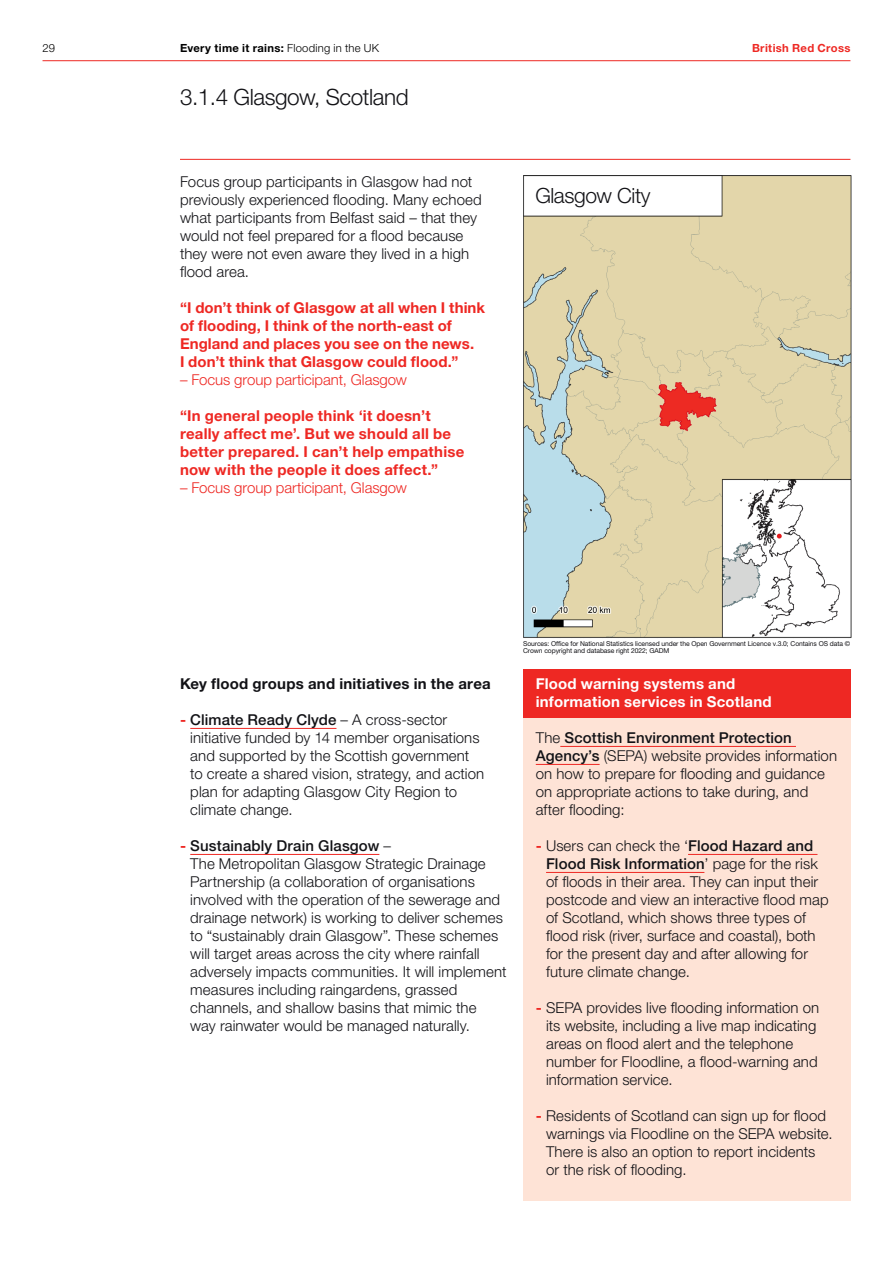
<style>
.page{position:relative;width:893px;height:1263px;background:#fff}
.page>*{position:absolute;margin:0;border:0;box-sizing:border-box;transform-origin:0 0}
.t1{font:300 22.5px "Helvetica Neue LT Pro";letter-spacing:-.02em;color:#121216}
.t2{font:300 21px "Helvetica Neue LT Pro";letter-spacing:-.02em;color:#121216}
.t3{font:300 15px/18px "Helvetica Neue LT Pro";letter-spacing:.005em;color:#121216}
.t4{font:700 15px/18px "Helvetica Neue LT Pro";letter-spacing:.01em;color:#ee2823}
.t5{font:300 15px "Helvetica Neue LT Pro";letter-spacing:-.005em;color:#ee2823}
.t6{font:700 15px/18px "Helvetica Neue LT Pro";letter-spacing:.015em;color:#fff}
.t7{font:700 15px "Helvetica Neue LT Pro";letter-spacing:.015em;color:#121216}
.t8{font:700 11.25px "Helvetica Neue LT Pro";letter-spacing:.03em;color:#000001}
.t9{font:700 11.25px "Helvetica Neue LT Pro";letter-spacing:.03em;color:#ee2823}
.t10{font:300 11.25px "Helvetica Neue LT Pro";color:#000001}
.t11{font:6.75px/7.5px "Helvetica Neue LT Pro";letter-spacing:-.01em;color:#121216}
.s1{font-weight:300}
.s2{font-weight:700;color:#ee2823}
.s3{font-weight:500}
</style>
<div class="page">
<hr style="left:43px;top:60px;width:807px;height:1px;background:#ee2823">
<hr style="left:180px;top:159px;width:670px;height:1px;background:#ee2823">
<hr style="left:190px;top:728px;width:146px;height:1px;background:#ee2823">
<hr style="left:190px;top:854px;width:189px;height:1px;background:#ee2823">
<img style="left:523px;top:175px;width:329px;height:463px">
<div style="left:531px;top:182px;width:184px;height:32px;background:#fff"></div>
<div style="left:523px;top:704px;width:327px;height:496px;background:#fee3d6"></div>
<div style="left:523px;top:670px;width:327px;height:48px;background:#ee2823"></div>
<hr style="left:560px;top:746px;width:236px;height:1px;background:#ee2823">
<hr style="left:536px;top:764px;width:64px;height:1px;background:#ee2823">
<hr style="left:688px;top:854px;width:129px;height:1px;background:#ee2823">
<hr style="left:546px;top:872px;width:158px;height:1px;background:#ee2823">
<p class="t10" style="left:43px;top:41px;width:14px">29</p>
<p class="t8" style="left:180px;top:41px;width:201px">Every time it rains: <span class="s1">Flooding in the UK</span></p>
<p class="t9" style="left:752px;top:41px;width:100px">British Red Cross</p>
<p class="t1" style="left:180px;top:83px;width:230px">3.1.4 Glasgow, Scotland</p>
<p class="t3" style="left:180px;top:172px;width:303px">Focus group participants in Glasgow had not previously experienced flooding. Many echoed what participants from Belfast said – that they would not feel prepared for a flood because they were not even aware they lived in a high flood area.</p>
<p class="t4" style="left:180px;top:298px;width:307px">“I don’t think of Glasgow at all when I think of flooding, I think of the north-east of England and places you see on the news.<br>I don’t think that Glasgow could flood.”</p>
<p class="t5" style="left:180px;top:370px;width:228px">– Focus group participant, Glasgow</p>
<p class="t4" style="left:180px;top:406px;width:286px">“In general people think ‘it doesn’t really affect me’. But we should all be better prepared. I can’t help empathise now with the people it does affect.”</p>
<p class="t5" style="left:180px;top:478px;width:228px">– Focus group participant, Glasgow</p>
<p class="t2" style="left:535px;top:183px;width:117px">Glasgow City</p>
<p class="t7" style="left:180px;top:675px;width:312px">Key flood groups and initiatives in the area</p>
<p class="t3" style="left:190px;top:711px;width:295px;text-indent:-10px"><span class="s2">-</span> <span class="s3">Climate Ready Clyde</span> – A cross-sector initiative funded by 14 member organisations and supported by the Scottish government to create a shared vision, strategy, and action plan for adapting Glasgow City Region to climate change.</p>
<p class="t3" style="left:190px;top:837px;width:318px;text-indent:-10px"><span class="s2">-</span> <span class="s3">Sustainably Drain Glasgow</span> –<br>The Metropolitan Glasgow Strategic Drainage Partnership (a collaboration of organisations involved with the operation of the sewerage and drainage network) is working to deliver schemes to “sustainably drain Glasgow”. These schemes will target areas across the city where rainfall adversely impacts communities. It will implement measures including raingardens, grassed channels, and shallow basins that mimic the<br>way rainwater would be managed naturally.</p>
<p class="t11" style="left:523px;top:639px;width:329px">Sources: Office for National Statistics licensed under the Open Government Licence v.3.0; Contains OS data ©<br>Crown copyright and database right 2022; GADM</p>
<p class="t6" style="left:536px;top:675px;width:237px">Flood warning systems and information services in Scotland</p>
<p class="t3" style="left:536px;top:729px;width:303px">The <span class="s3">Scottish Environment Protection Agency’s</span> (SEPA) website provides information on how to prepare for flooding and guidance on appropriate actions to take during, and after flooding:</p>
<p class="t3" style="left:546px;top:837px;width:284px;text-indent:-10px"><span class="s2">-</span> Users can check the ‘<span class="s3">Flood Hazard and Flood Risk Information</span>’ page for the risk of floods in their area. They can input their postcode and view an interactive flood map of Scotland, which shows three types of flood risk (river, surface and coastal), both for the present day and after allowing for future climate change.</p>
<p class="t3" style="left:546px;top:999px;width:275px;text-indent:-10px"><span class="s2">-</span> SEPA provides live flooding information on its website, including a live map indicating areas on flood alert and the telephone number for Floodline, a flood-warning and information service.</p>
<p class="t3" style="left:546px;top:1107px;width:288px;text-indent:-10px"><span class="s2">-</span> Residents of Scotland can sign up for flood warnings via Floodline on the SEPA website.<br>There is also an option to report incidents<br>or the risk of flooding.</p>
</div>
